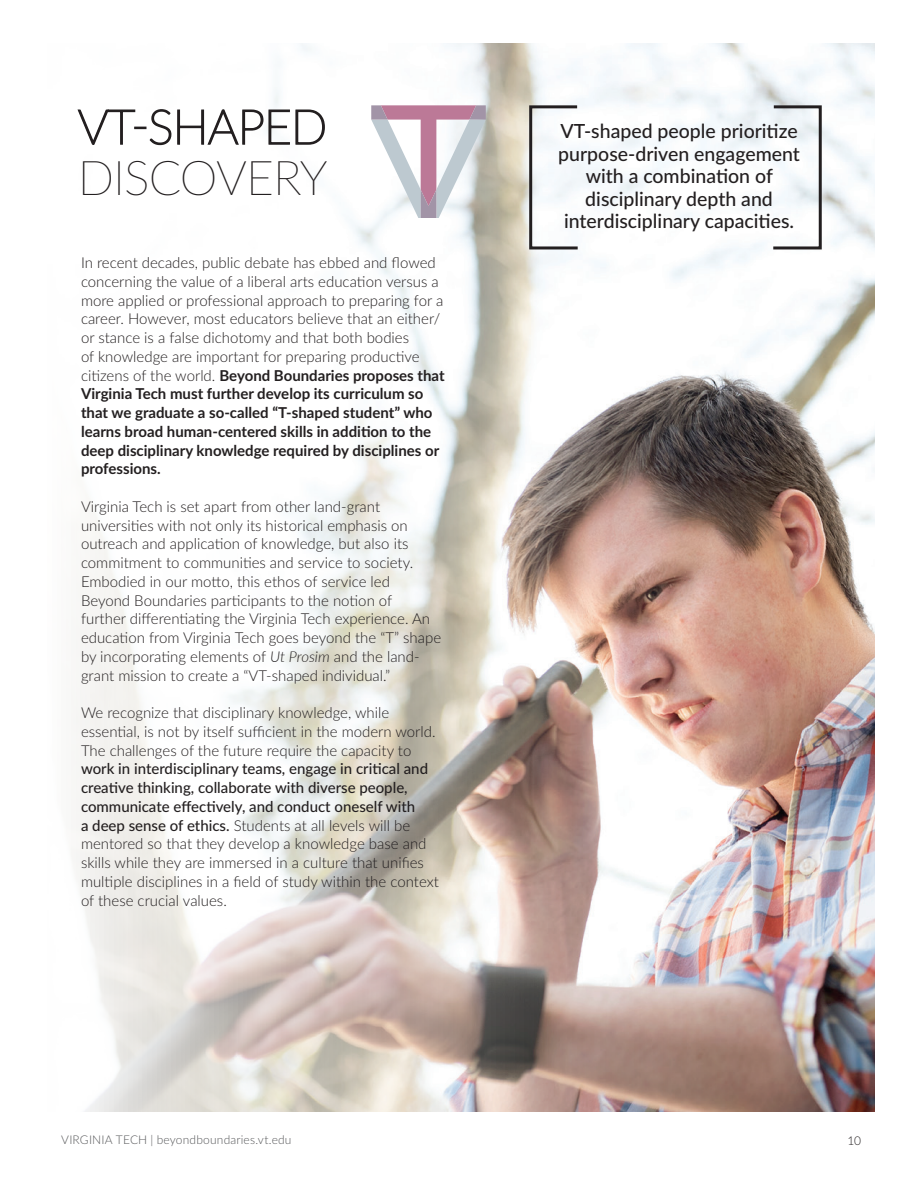
<style>
.page{position:relative;width:918px;height:1188px;background:#fff}
.page>*{position:absolute;margin:0;border:0;box-sizing:border-box;transform-origin:0 0}
.t1{font:100 48px "Lato";letter-spacing:-.02em;color:#231f20}
.t2{font:500 19.5px/22.5px "Lato";color:#231f20;text-align:center}
.t3{font:300 15px/18.8px "Lato";color:#231f20}
.t4{font:300 12px "Lato";letter-spacing:.015em;color:#57585a}
.t5{font:300 12px "Lato";color:#231f20}
.s1{font-weight:700}
.s2{font-style:italic}
.s3{font-weight:500}
</style>
<div class="page">
<img style="left:76px;top:43px;width:799px;height:1069px">
<svg style="left:76px;top:106px;width:250px;height:42px"></svg>
<svg style="left:371px;top:105px;width:115px;height:113px"></svg>
<svg style="left:528px;top:104px;width:53px;height:147px"></svg>
<svg style="left:770px;top:104px;width:53px;height:147px"></svg>
<h1 class="t1" style="left:78px;top:145px;width:251px">DISCOVERY</h1>
<p class="t3" style="left:81px;top:253px;width:365px">In recent decades, public debate has ebbed and flowed concerning the value of a liberal arts education versus a more applied or professional approach to preparing for a career. However, most educators believe that an either/ or stance is a false dichotomy and that both bodies<br>of knowledge are important for preparing productive citizens of the world. <span class="s1">Beyond Boundaries proposes that Virginia Tech must further develop its curriculum so that we graduate a so-called “T-shaped student” who learns broad human-centered skills in addition to the deep disciplinary knowledge required by disciplines or professions.</span></p>
<p class="t3" style="left:81px;top:497px;width:362px">Virginia Tech is set apart from other land-grant universities with not only its historical emphasis on outreach and application of knowledge, but also its commitment to communities and service to society.<br>Embodied in our motto, this ethos of service led Beyond Boundaries participants to the notion of further differentiating the Virginia Tech experience. An education from Virginia Tech goes beyond the “T” shape by incorporating elements of <span class="s2">Ut Prosim</span> and the land&shy;grant mission to create a “VT-shaped individual.”</p>
<p class="t3" style="left:81px;top:703px;width:356px">We recognize that disciplinary knowledge, while essential, is not by itself sufficient in the modern world.<br>The challenges of the future require the capacity to</p>
<p class="t3" style="left:81px;top:759px;width:359px"><span class="s3">work in interdisciplinary teams, engage in critical and creative thinking, collaborate with diverse people, communicate effectively, and conduct oneself with<br>a deep sense of ethics.</span> Students at all levels will be mentored so that they develop a knowledge base and skills while they are immersed in a culture that unifies multiple disciplines in a field of study within the context of these crucial values.</p>
<h2 class="t2" style="left:558px;top:119px;width:243px">VT-shaped people prioritize purpose-driven engagement with a combination of disciplinary depth and interdisciplinary capacities.</h2>
<p class="t4" style="left:61px;top:1132px;width:232px">VIRGINIA TECH | beyondboundaries.vt.edu</p>
<p class="t5" style="left:847px;top:1132px;width:15px">10</p>
</div>
